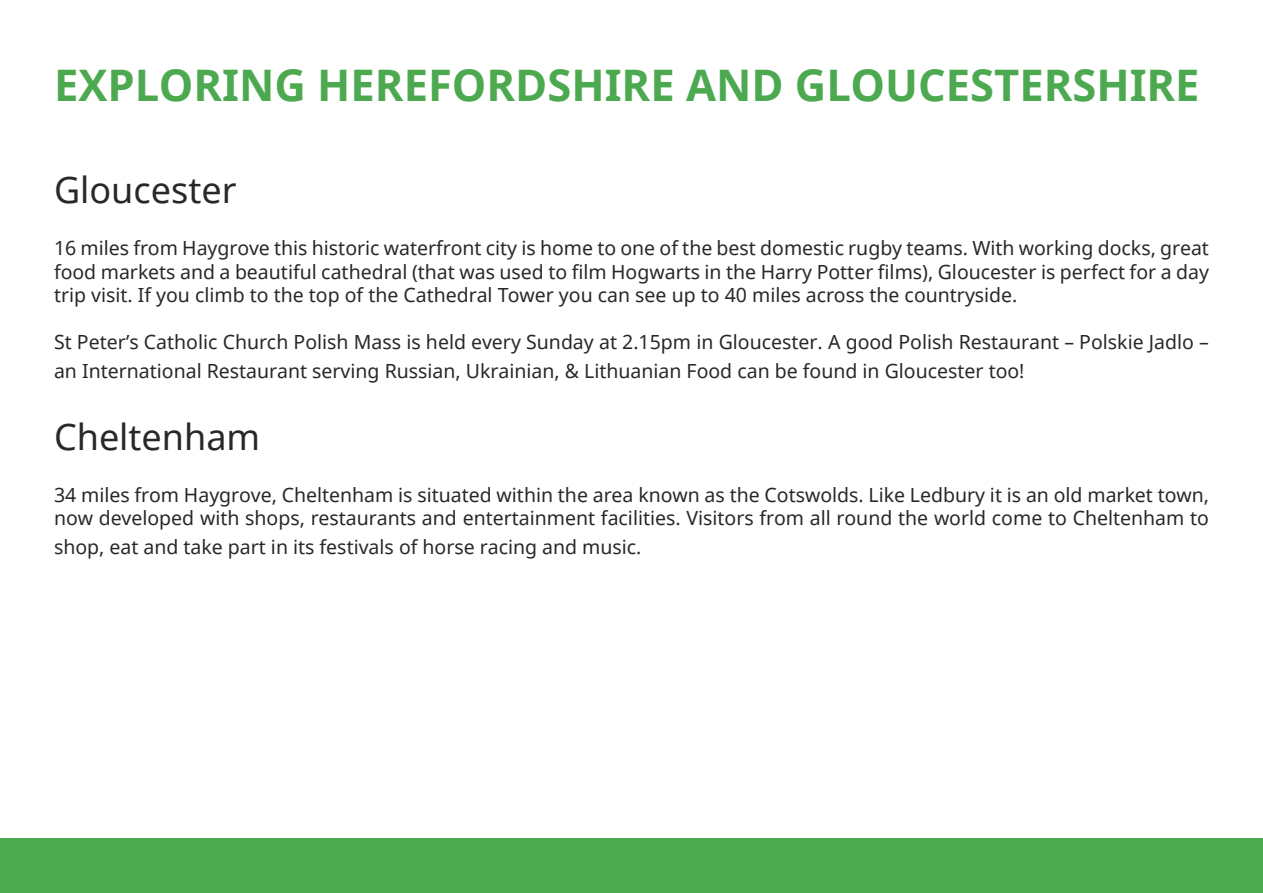
<style>
.page{position:relative;width:1263px;height:893px;background:#fff}
.page>*{position:absolute;margin:0;border:0;box-sizing:border-box;transform-origin:0 0}
.t1{font:700 43.5px "Noto Sans";color:#4ca950}
.t2{font:36px "Noto Sans";color:#292829}
.t3{font:19.5px/23.4px "Noto Sans";color:#292829}
</style>
<div class="page">
<div style="left:0;top:839px;width:1263px;height:54px;background:#4ca950"></div>
<h1 class="t1" style="left:54px;top:54px;width:1147px">EXPLORING HEREFORDSHIRE AND GLOUCESTERSHIRE</h1>
<h2 class="t2" style="left:54px;top:165px;width:184px">Gloucester</h2>
<p class="t3" style="left:54px;top:236px;width:1156px;text-align:justify">16 miles from Haygrove this historic waterfront city is home to one of the best domestic rugby teams. With working docks, great food markets and a beautiful cathedral (that was used to film Hogwarts in the Harry Potter films), Gloucester is perfect for a day trip visit. If you climb to the top of the Cathedral Tower you can see up to 40 miles across the countryside.</p>
<p class="t3" style="left:54px;top:327px;width:1156px;line-height:28.8px">St Peter’s Catholic Church Polish Mass is held every Sunday at 2.15pm in Gloucester. A good Polish Restaurant – Polskie Jadlo – an International Restaurant serving Russian, Ukrainian, &amp; Lithuanian Food can be found in Gloucester too!</p>
<h2 class="t2" style="left:54px;top:412px;width:208px">Cheltenham</h2>
<p class="t3" style="left:54px;top:483px;width:1156px">34 miles from Haygrove, Cheltenham is situated within the area known as the Cotswolds. Like Ledbury it is an old market town, now developed with shops, restaurants and entertainment facilities. Visitors from all round the world come to Cheltenham to</p>
<p class="t3" style="left:54px;top:535px;width:589px">shop, eat and take part in its festivals of horse racing and music.</p>
</div>
